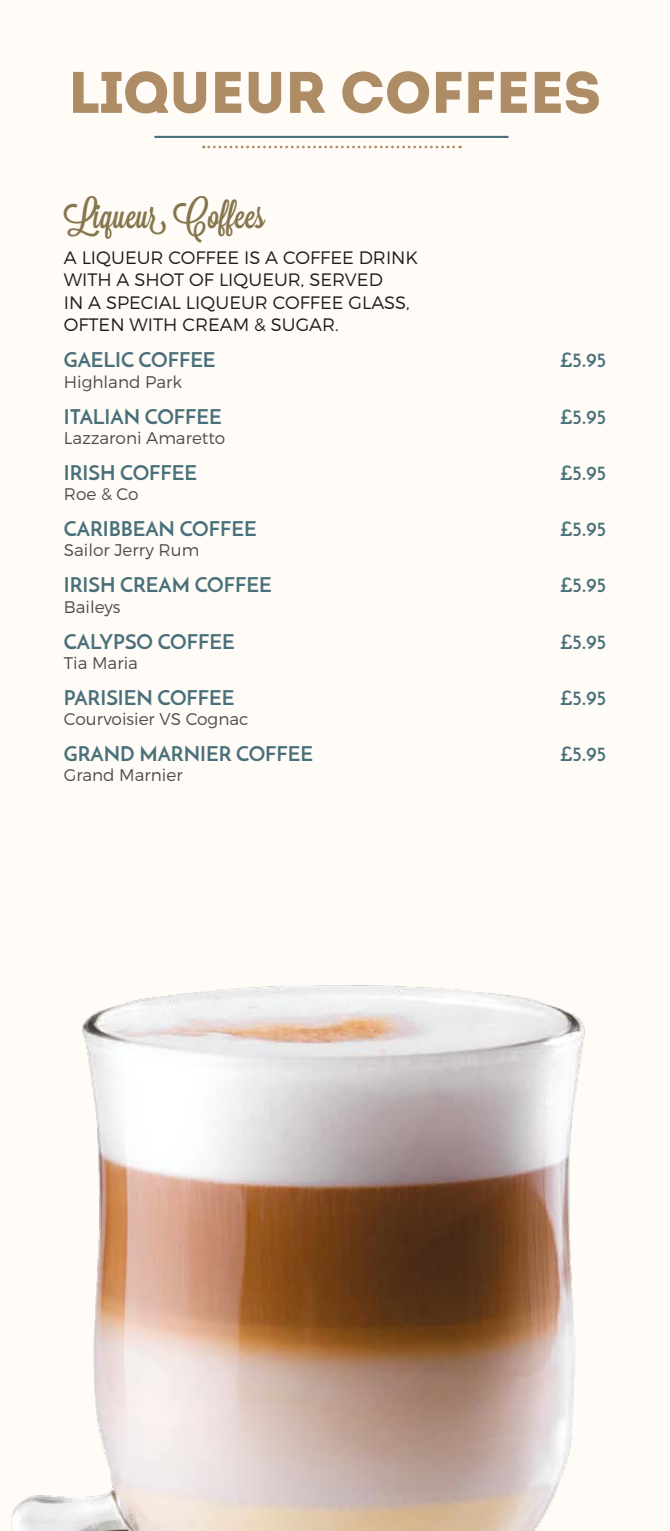
<style>
.page{position:relative;width:670px;height:1531px;background:#fffbf6}
.page>*{position:absolute;margin:0;border:0;box-sizing:border-box;transform-origin:0 0}
.t1{font:58.5px "Intro";letter-spacing:-.02em;color:#ad8c66}
.t2{font:36px "Lavanderia Sturdy";color:#85764e}
.t3{font:700 20.25px "Josefin Sans";color:#49707a}
.t4{font:300 18px/22.5px "Montserrat";color:#1d1d1b}
.t5{font:300 16.88px "Montserrat";color:#4e4d4d}
</style>
<div class="page">
<img style="left:11px;top:985px;width:574px;height:546px">
<hr style="left:154px;top:136px;width:354px;height:2px;background:#49707a">
<svg style="left:203px;top:146px;width:257px;height:2px"></svg>
<h1 class="t1" style="left:68px;top:57px;width:535px">LIQUEUR COFFEES</h1>
<h2 class="t2" style="left:64px;top:194px;width:202px">Liqueur Coffees</h2>
<p class="t4" style="left:64px;top:246px;width:356px">A LIQUEUR COFFEE IS A COFFEE DRINK<br>WITH A SHOT OF LIQUEUR, SERVED<br>IN A SPECIAL LIQUEUR COFFEE GLASS,<br>OFTEN WITH CREAM &amp; SUGAR.</p>
<p class="t3" style="left:64px;top:347px;width:153px">GAELIC COFFEE</p>
<p class="t3" style="left:560px;top:347px;width:48px">£5.95</p>
<p class="t5" style="left:64px;top:371px;width:120px">Highland Park</p>
<p class="t3" style="left:64px;top:404px;width:159px">ITALIAN COFFEE</p>
<p class="t3" style="left:560px;top:404px;width:48px">£5.95</p>
<p class="t5" style="left:64px;top:427px;width:163px">Lazzaroni Amaretto</p>
<p class="t3" style="left:64px;top:460px;width:135px">IRISH COFFEE</p>
<p class="t3" style="left:560px;top:460px;width:48px">£5.95</p>
<p class="t5" style="left:64px;top:484px;width:76px">Roe &amp; Co</p>
<p class="t3" style="left:64px;top:516px;width:194px">CARIBBEAN COFFEE</p>
<p class="t3" style="left:560px;top:516px;width:48px">£5.95</p>
<p class="t5" style="left:64px;top:540px;width:137px">Sailor Jerry Rum</p>
<p class="t3" style="left:64px;top:572px;width:209px">IRISH CREAM COFFEE</p>
<p class="t3" style="left:560px;top:572px;width:48px">£5.95</p>
<p class="t5" style="left:64px;top:596px;width:58px">Baileys</p>
<p class="t3" style="left:64px;top:629px;width:172px">CALYPSO COFFEE</p>
<p class="t3" style="left:560px;top:629px;width:48px">£5.95</p>
<p class="t5" style="left:64px;top:652px;width:76px">Tia Maria</p>
<p class="t3" style="left:64px;top:685px;width:172px">PARISIEN COFFEE</p>
<p class="t3" style="left:560px;top:685px;width:48px">£5.95</p>
<p class="t5" style="left:64px;top:709px;width:186px">Courvoisier VS Cognac</p>
<p class="t3" style="left:64px;top:741px;width:251px">GRAND MARNIER COFFEE</p>
<p class="t3" style="left:560px;top:741px;width:48px">£5.95</p>
<p class="t5" style="left:64px;top:765px;width:120px">Grand Marnier</p>
</div>
